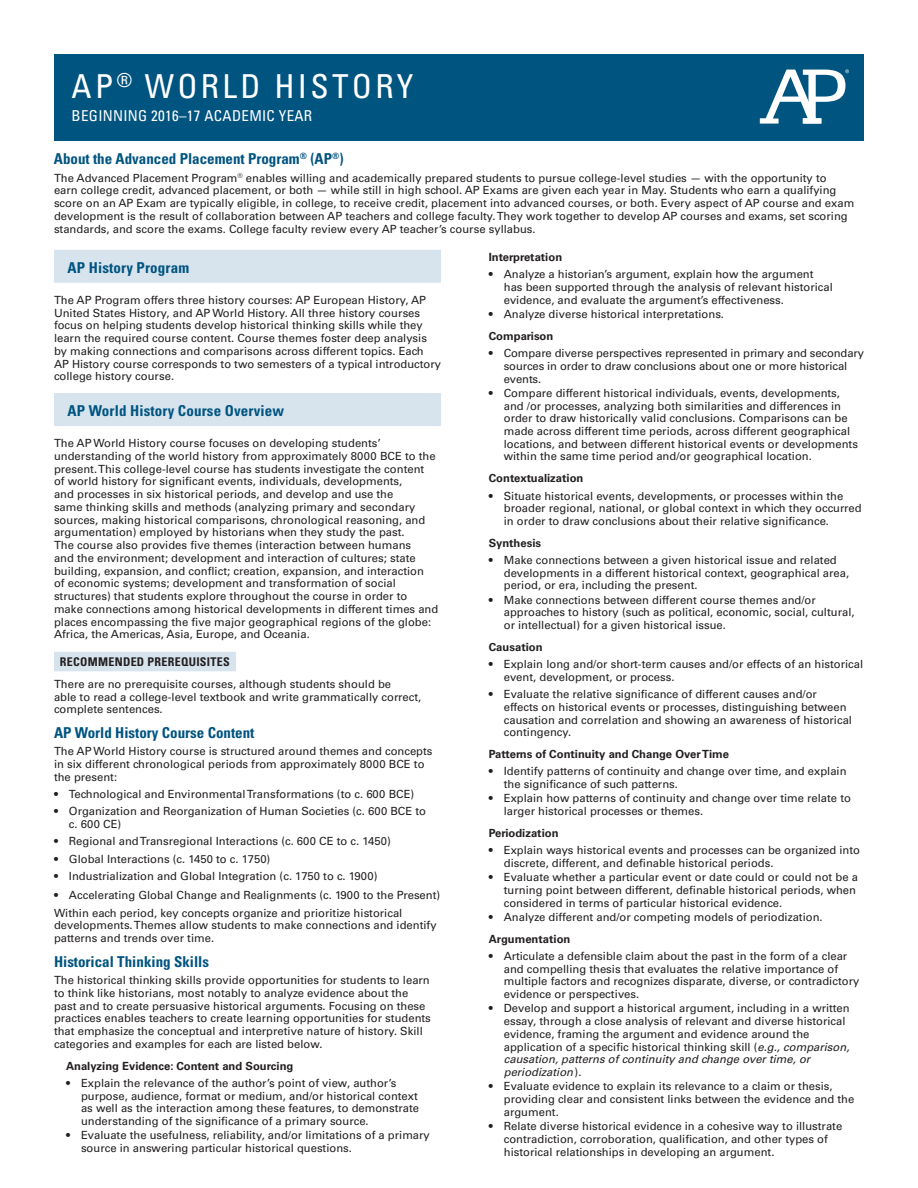
<style>
.page{position:relative;width:918px;height:1188px;background:#fff}
.page>*{position:absolute;margin:0;border:0;box-sizing:border-box;transform-origin:0 0}
.t1{font:condensed 33px "Univers LT Std";letter-spacing:.1em;color:#fff}
.t2{font:700 condensed 15px "Univers LT Std";color:#005480}
.t3{font:condensed 15px "Univers LT Std";letter-spacing:.02em;color:#fff}
.t4{font:700 condensed 12px "Univers LT Std";letter-spacing:.025em;color:#231f20}
.t5{font:11.25px/12.8px "Univers LT Std";color:#231f20}
.t6{font:700 11.25px "Univers LT Std";color:#231f20}
.s1{font-style:italic}
</style>
<div class="page">
<div style="left:54px;top:250px;width:387px;height:33px;background:#d7e4ee"></div>
<div style="left:54px;top:393px;width:387px;height:33px;background:#d7e4ee"></div>
<div style="left:54px;top:652px;width:182px;height:19px;background:#d7e4ee"></div>
<div style="left:54px;top:54px;width:810px;height:87px;background:#005480"></div>
<svg style="left:760px;top:69px;width:89px;height:55px"></svg>
<h1 class="t1" style="left:72px;top:65px;width:343px">AP<sup>®</sup> WORLD HISTORY</h1>
<h2 class="t3" style="left:72px;top:106px;width:242px">BEGINNING 2016–17 ACADEMIC YEAR</h2>
<h2 class="t2" style="left:54px;top:150px;width:291px">About the Advanced Placement Program<sup>®</sup> (AP<sup>®</sup>)</h2>
<p class="t5" style="left:54px;top:171px;width:802px">The Advanced Placement Program<sup>®</sup> enables willing and academically prepared students to pursue college-level studies — with the opportunity to<br>earn college credit, advanced placement, or both — while still in high school. AP Exams are given each year in May. Students who earn a qualifying score on an AP Exam are typically eligible, in college, to receive credit, placement into advanced courses, or both. Every aspect of AP course and exam development is the result of collaboration between AP teachers and college faculty. They work together to develop AP courses and exams, set scoring standards, and score the exams. College faculty review every AP teacher’s course syllabus.</p>
<h2 class="t2" style="left:68px;top:259px;width:123px">AP History Program</h2>
<p class="t5" style="left:54px;top:294px;width:389px">The AP Program offers three history courses: AP European History, AP United States History, and AP World History. All three history courses focus on helping students develop historical thinking skills while they learn the required course content. Course themes foster deep analysis by making connections and comparisons across different topics. Each AP History course corresponds to two semesters of a typical introductory college history course.</p>
<h2 class="t2" style="left:68px;top:402px;width:218px">AP World History Course Overview</h2>
<p class="t5" style="left:54px;top:437px;width:386px">The AP World History course focuses on developing students’ understanding of the world history from approximately 8000 BCE to the present. This college-level course has students investigate the content<br>of world history for significant events, individuals, developments,<br>and processes in six historical periods, and develop and use the<br>same thinking skills and methods (analyzing primary and secondary sources, making historical comparisons, chronological reasoning, and argumentation) employed by historians when they study the past.<br>The course also provides five themes (interaction between humans<br>and the environment; development and interaction of cultures; state building, expansion, and conflict; creation, expansion, and interaction<br>of economic systems; development and transformation of social structures) that students explore throughout the course in order to make connections among historical developments in different times and places encompassing the five major geographical regions of the globe:<br>Africa, the Americas, Asia, Europe, and Oceania.</p>
<p class="t4" style="left:60px;top:654px;width:171px">RECOMMENDED PREREQUISITES</p>
<p class="t5" style="left:54px;top:678px;width:369px">There are no prerequisite courses, although students should be<br>able to read a college-level textbook and write grammatically correct, complete sentences.</p>
<h2 class="t2" style="left:54px;top:724px;width:202px">AP World History Course Content</h2>
<p class="t5" style="left:54px;top:745px;width:380px">The AP World History course is structured around themes and concepts in six different chronological periods from approximately 8000 BCE to the present:</p>
<p class="t5" style="left:54px;top:788px;width:362px">• Technological and Environmental Transformations (to c. 600 BCE)</p>
<p class="t5" style="left:69px;top:805px;width:359px;text-indent:-15px">• Organization and Reorganization of Human Societies (c. 600 BCE to c. 600 CE)</p>
<p class="t5" style="left:54px;top:835px;width:338px">• Regional and Transregional Interactions (c. 600 CE to c. 1450)</p>
<p class="t5" style="left:54px;top:852px;width:218px">• Global Interactions (c. 1450 to c. 1750)</p>
<p class="t5" style="left:54px;top:870px;width:325px">• Industrialization and Global Integration (c. 1750 to c. 1900)</p>
<p class="t5" style="left:54px;top:887px;width:388px;line-height:17.2px">• Accelerating Global Change and Realignments (c. 1900 to the Present)<br>Within each period, key concepts organize and prioritize historical</p>
<p class="t5" style="left:54px;top:919px;width:384px">developments. Themes allow students to make connections and identify patterns and trends over time.</p>
<h2 class="t2" style="left:54px;top:952px;width:157px">Historical Thinking Skills</h2>
<p class="t5" style="left:54px;top:974px;width:378px">The historical thinking skills provide opportunities for students to learn to think like historians, most notably to analyze evidence about the past and to create persuasive historical arguments. Focusing on these practices enables teachers to create learning opportunities for students that emphasize the conceptual and interpretive nature of history. Skill categories and examples for each are listed below.</p>
<p class="t6" style="left:66px;top:1059px;width:229px">Analyzing Evidence: Content and Sourcing</p>
<p class="t5" style="left:81px;top:1077px;width:340px;text-indent:-15px">• Explain the relevance of the author’s point of view, author’s purpose, audience, format or medium, and/or historical context as well as the interaction among these features, to demonstrate understanding of the significance of a primary source.</p>
<p class="t5" style="left:81px;top:1129px;width:350px;text-indent:-15px">• Evaluate the usefulness, reliability, and/or limitations of a primary source in answering particular historical questions.</p>
<p class="t6" style="left:489px;top:250px;width:75px">Interpretation</p>
<p class="t5" style="left:504px;top:268px;width:331px;text-indent:-15px">• Analyze a historian’s argument, explain how the argument has been supported through the analysis of relevant historical evidence, and evaluate the argument’s effectiveness.</p>
<p class="t5" style="left:489px;top:308px;width:237px">• Analyze diverse historical interpretations.</p>
<p class="t6" style="left:489px;top:329px;width:66px">Comparison</p>
<p class="t5" style="left:504px;top:347px;width:362px;text-indent:-15px">• Compare diverse perspectives represented in primary and secondary sources in order to draw conclusions about one or more historical events.</p>
<p class="t5" style="left:504px;top:386px;width:356px;text-indent:-15px">• Compare different historical individuals, events, developments, and /or processes, analyzing both similarities and differences in order to draw historically valid conclusions. Comparisons can be made across different time periods, across different geographical locations, and between different historical events or developments within the same time period and/or geographical location.</p>
<p class="t6" style="left:489px;top:472px;width:96px">Contextualization</p>
<p class="t5" style="left:504px;top:489px;width:359px;text-indent:-15px">• Situate historical events, developments, or processes within the broader regional, national, or global context in which they occurred in order to draw conclusions about their relative significance.</p>
<p class="t6" style="left:489px;top:536px;width:54px">Synthesis</p>
<p class="t5" style="left:504px;top:554px;width:347px;text-indent:-15px">• Make connections between a given historical issue and related developments in a different historical context, geographical area, period, or era, including the present.</p>
<p class="t5" style="left:504px;top:593px;width:352px;text-indent:-15px">• Make connections between different course themes and/or approaches to history (such as political, economic, social, cultural, or intellectual) for a given historical issue.</p>
<p class="t6" style="left:489px;top:640px;width:55px">Causation</p>
<p class="t5" style="left:504px;top:658px;width:361px;text-indent:-15px">• Explain long and/or short-term causes and/or effects of an historical event, development, or process.</p>
<p class="t5" style="left:504px;top:688px;width:350px;text-indent:-15px">• Evaluate the relative significance of different causes and/or effects on historical events or processes, distinguishing between causation and correlation and showing an awareness of historical contingency.</p>
<p class="t6" style="left:489px;top:748px;width:242px">Patterns of Continuity and Change Over Time</p>
<p class="t5" style="left:504px;top:765px;width:344px;text-indent:-15px">• Identify patterns of continuity and change over time, and explain the significance of such patterns.</p>
<p class="t5" style="left:504px;top:792px;width:349px;text-indent:-15px">• Explain how patterns of continuity and change over time relate to larger historical processes or themes.</p>
<p class="t6" style="left:489px;top:826px;width:71px">Periodization</p>
<p class="t5" style="left:504px;top:844px;width:358px;text-indent:-15px">• Explain ways historical events and processes can be organized into discrete, different, and definable historical periods.</p>
<p class="t5" style="left:504px;top:871px;width:356px;text-indent:-15px">• Evaluate whether a particular event or date could or could not be a turning point between different, definable historical periods, when considered in terms of particular historical evidence.</p>
<p class="t5" style="left:489px;top:911px;width:335px">• Analyze different and/or competing models of periodization.</p>
<p class="t6" style="left:489px;top:932px;width:83px">Argumentation</p>
<p class="t5" style="left:504px;top:950px;width:357px;text-indent:-15px">• Articulate a defensible claim about the past in the form of a clear and compelling thesis that evaluates the relative importance of multiple factors and recognizes disparate, diverse, or contradictory evidence or perspectives.</p>
<p class="t5" style="left:504px;top:1002px;width:347px;text-indent:-15px">• Develop and support a historical argument, including in a written essay, through a close analysis of relevant and diverse historical evidence, framing the argument and evidence around the application of a specific historical thinking skill (<span class="s1">e.g., comparison, causation, patterns of continuity and change over time, or periodization</span> ).</p>
<p class="t5" style="left:504px;top:1080px;width:352px;text-indent:-15px">• Evaluate evidence to explain its relevance to a claim or thesis, providing clear and consistent links between the evidence and the argument.</p>
<p class="t5" style="left:504px;top:1120px;width:340px;text-indent:-15px">• Relate diverse historical evidence in a cohesive way to illustrate contradiction, corroboration, qualification, and other types of historical relationships in developing an argument.</p>
</div>
